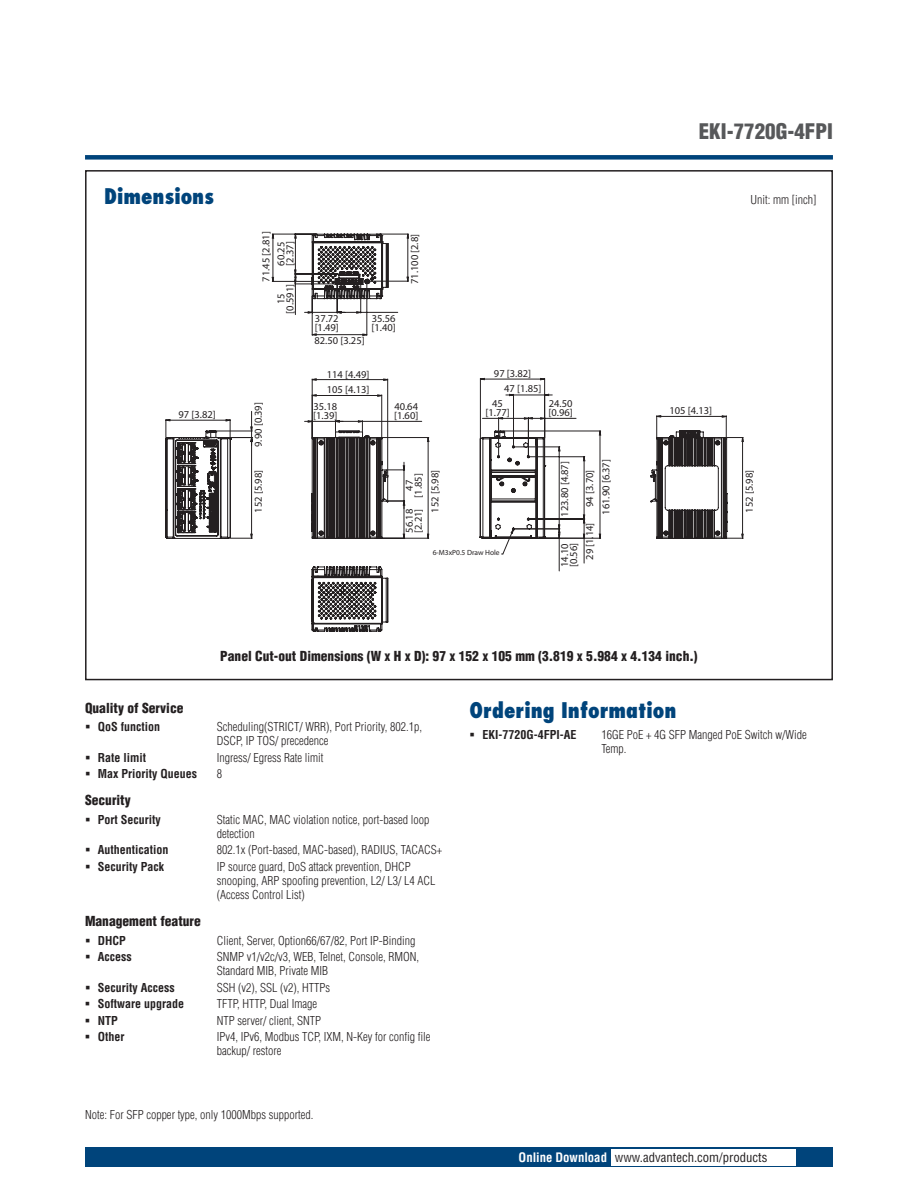
<style>
.page{position:relative;width:918px;height:1188px;background:#fff}
.page>*{position:absolute;margin:0;border:0;box-sizing:border-box;transform-origin:0 0}
.t1{font:800 condensed 21px "Futura";color:#00447b}
.t2{font:900 condensed 21px "Helvetica";color:#57585a}
.t3{font:900 condensed 13.5px "Helvetica";color:#231f20}
.t4{font:condensed 12.75px "Helvetica";color:#231f20}
.t5{font:300 condensed 12px/14.2px "Helvetica";color:#231f20}
.t6{font:700 condensed 12px "Helvetica";color:#231f20}
.t7{font:10.5px/9px "Myriad Pro";color:#231f20}
.t8{font:7.5px "Myriad Pro";color:#231f20}
.s1{font-weight:700;color:#fff}
</style>
<div class="page">
<div style="left:85px;top:155px;width:748px;height:5px;background:#00447b"></div>
<div style="left:85px;top:1147px;width:748px;height:20px;background:#00447b"></div>
<div style="left:611px;top:1149px;width:184px;height:16px;background:#fff"></div>
<hr style="left:221px;top:538px;width:31px;height:1px;background:#231f20">
<hr style="left:221px;top:437px;width:31px;height:1px;background:#231f20">
<hr style="left:215px;top:431px;width:37px;height:1px;background:#231f20">
<svg style="left:165px;top:419px;width:66px;height:120px"></svg>
<svg style="left:650px;top:415px;width:94px;height:124px"></svg>
<svg style="left:271px;top:233px;width:138px;height:103px"></svg>
<svg style="left:250px;top:378px;width:351px;height:254px"></svg>
<h1 class="t2" style="left:699px;top:119px;width:136px">EKI-7720G-4FPI</h1>
<h1 class="t1" style="left:104px;top:183px;width:111px">Dimensions</h1>
<p class="t5" style="left:750px;top:192px;width:67px">Unit: mm [inch]</p>
<p class="t7" style="left:261px;top:282px;width:52px;rotate:-90deg">71.45 [2.81]</p>
<p class="t7" style="left:410px;top:284px;width:52px;rotate:-90deg">71.100 [2.8]</p>
<p class="t7" style="left:276px;top:266px;width:26px;rotate:-90deg">60.25 [2.37]</p>
<p class="t7" style="left:276px;top:314px;width:31px;text-align:center;rotate:-90deg">15 [0.591]</p>
<p class="t7" style="left:315px;top:313px;width:26px">37.72 [1.49]</p>
<p class="t7" style="left:371px;top:313px;width:26px">35.56 [1.40]</p>
<p class="t7" style="left:179px;top:410px;width:39px">97 [3.82]</p>
<p class="t7" style="left:254px;top:447px;width:46px;rotate:-90deg">9.90 [0.39]</p>
<p class="t7" style="left:254px;top:513px;width:44px;rotate:-90deg">152 [5.98]</p>
<p class="t7" style="left:314px;top:336px;width:52px">82.50 [3.25]</p>
<p class="t7" style="left:327px;top:367px;width:44px;line-height:15px">114 [4.49]<br>105 [4.13]</p>
<p class="t7" style="left:313px;top:402px;width:26px">35.18 [1.39]</p>
<p class="t7" style="left:394px;top:402px;width:26px">40.64 [1.60]</p>
<p class="t7" style="left:494px;top:369px;width:39px">97 [3.82]</p>
<p class="t7" style="left:504px;top:384px;width:39px">47 [1.85]</p>
<p class="t7" style="left:485px;top:398px;width:26px;text-align:center">45 [1.77]</p>
<p class="t7" style="left:549px;top:398px;width:26px">24.50 [0.96]</p>
<p class="t7" style="left:670px;top:406px;width:44px">105 [4.13]</p>
<p class="t7" style="left:405px;top:498px;width:26px;text-align:center;rotate:-90deg">47 [1.85]</p>
<p class="t7" style="left:405px;top:533px;width:26px;rotate:-90deg">56.18 [2.21]</p>
<p class="t7" style="left:601px;top:515px;width:57px;rotate:-90deg">161.90 [6.37]</p>
<p class="t7" style="left:560px;top:517px;width:57px;rotate:-90deg">123.80 [4.87]</p>
<p class="t7" style="left:560px;top:567px;width:26px;rotate:-90deg">14.10 [0.56]</p>
<p class="t7" style="left:585px;top:507px;width:39px;rotate:-90deg">94 [3.70]</p>
<p class="t7" style="left:585px;top:560px;width:39px;rotate:-90deg">29 [1.14]</p>
<p class="t7" style="left:430px;top:513px;width:44px;rotate:-90deg">152 [5.98]</p>
<p class="t7" style="left:745px;top:513px;width:44px;rotate:-90deg">152 [5.98]</p>
<p class="t8" style="left:433px;top:548px;width:68px">6-M3xP0.5 Draw Hole</p>
<p class="t3" style="left:220px;top:648px;width:479px">Panel Cut-out Dimensions (W x H x D): 97 x 152 x 105 mm (3.819 x 5.984 x 4.134 inch.)</p>
<p class="t3" style="left:85px;top:699px;width:100px">Quality of Service</p>
<p class="t6" style="left:98px;top:719px;width:64px">QoS function</p>
<p class="t5" style="left:217px;top:719px;width:207px">Scheduling(STRICT/ WRR), Port Priority, 802.1p,<br>DSCP, IP TOS/ precedence</p>
<p class="t6" style="left:98px;top:750px;width:50px">Rate limit</p>
<p class="t5" style="left:217px;top:750px;width:108px">Ingress/ Egress Rate limit</p>
<p class="t6" style="left:98px;top:766px;width:101px">Max Priority Queues</p>
<p class="t5" style="left:217px;top:766px;width:7px">8</p>
<p class="t3" style="left:85px;top:792px;width:47px">Security</p>
<p class="t6" style="left:98px;top:812px;width:64px">Port Security</p>
<p class="t5" style="left:217px;top:812px;width:214px">Static MAC, MAC violation notice, port-based loop detection</p>
<p class="t6" style="left:98px;top:843px;width:72px">Authentication</p>
<p class="t5" style="left:217px;top:843px;width:227px">802.1x (Port-based, MAC-based), RADIUS, TACACS+</p>
<p class="t6" style="left:98px;top:859px;width:68px">Security Pack</p>
<p class="t5" style="left:217px;top:859px;width:220px">IP source guard, DoS attack prevention, DHCP snooping, ARP spoofing prevention, L2/ L3/ L4 ACL (Access Control List)</p>
<p class="t3" style="left:85px;top:913px;width:117px">Management feature</p>
<p class="t6" style="left:98px;top:933px;width:30px">DHCP</p>
<p class="t5" style="left:217px;top:933px;width:200px">Client, Server, Option66/67/82, Port IP-Binding</p>
<p class="t6" style="left:98px;top:950px;width:35px">Access</p>
<p class="t5" style="left:217px;top:950px;width:204px">SNMP v1/v2c/v3, WEB, Telnet, Console, RMON,<br>Standard MIB, Private MIB</p>
<p class="t6" style="left:98px;top:980px;width:78px">Security Access</p>
<p class="t5" style="left:217px;top:980px;width:115px">SSH (v2), SSL (v2), HTTPs</p>
<p class="t6" style="left:98px;top:997px;width:88px">Software upgrade</p>
<p class="t5" style="left:217px;top:997px;width:102px">TFTP, HTTP, Dual Image</p>
<p class="t6" style="left:98px;top:1013px;width:22px">NTP</p>
<p class="t5" style="left:217px;top:1013px;width:106px">NTP server/ client, SNTP</p>
<p class="t6" style="left:98px;top:1029px;width:28px">Other</p>
<p class="t5" style="left:217px;top:1029px;width:215px">IPv4, IPv6, Modbus TCP, IXM, N-Key for config file backup/ restore</p>
<p class="t5" style="left:85px;top:1108px;width:230px">Note: For SFP copper type, only 1000Mbps supported.</p>
<h1 class="t1" style="left:470px;top:697px;width:208px">Ordering Information</h1>
<p class="t6" style="left:482px;top:727px;width:96px">EKI-7720G-4FPI-AE</p>
<p class="t5" style="left:601px;top:728px;width:207px">16GE PoE + 4G SFP Manged PoE Switch w/Wide<br>Temp.</p>
<p class="t4" style="left:519px;top:1150px;width:250px"><span class="s1">Online Download</span> www.advantech.com/products</p>
</div>
